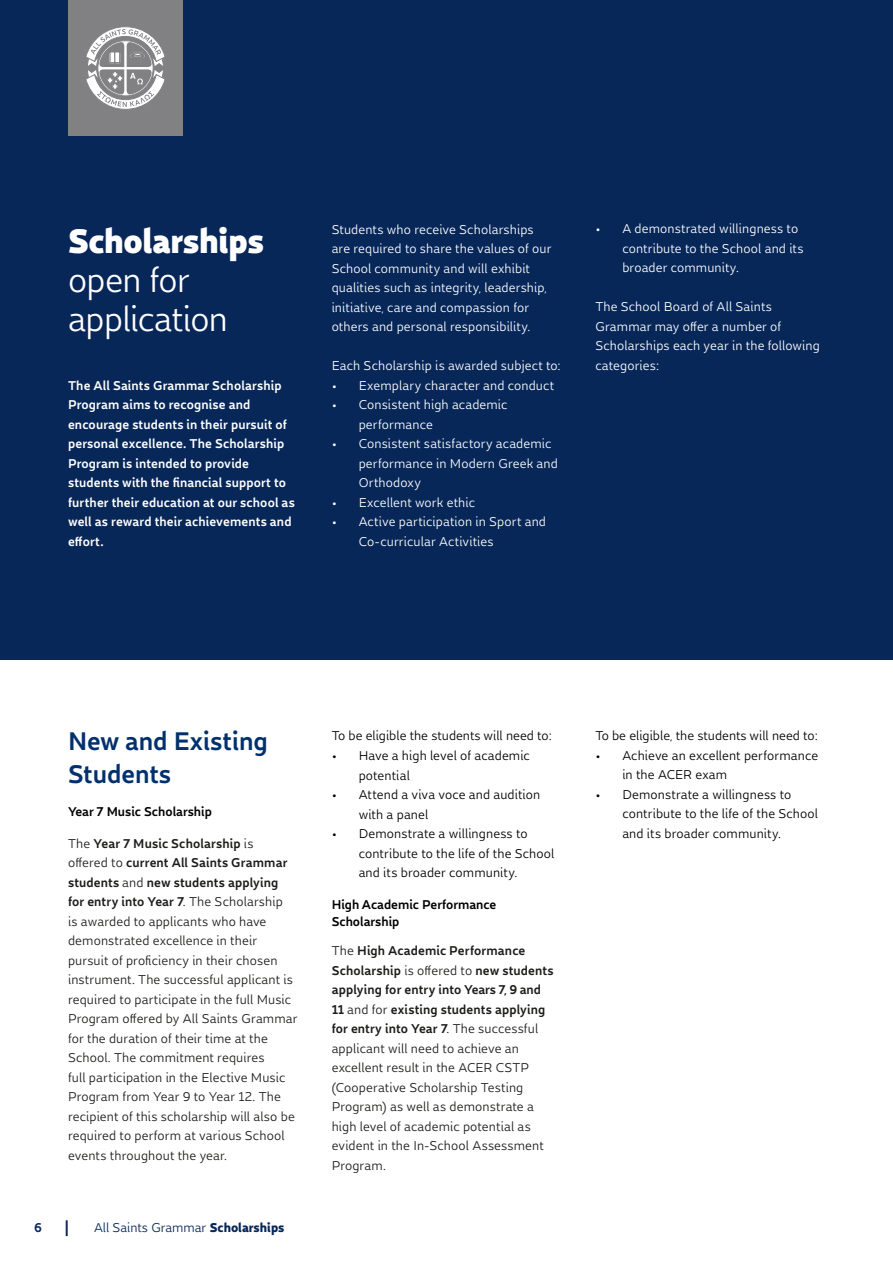
<style>
.page{position:relative;width:893px;height:1263px;background:#fff}
.page>*{position:absolute;margin:0;border:0;box-sizing:border-box;transform-origin:0 0}
.t1{font:36px/39px "Dupla";letter-spacing:-.015em;color:#fff}
.t2{font:900 36px "Dupla";letter-spacing:-.01em;color:#fff}
.t3{font:700 27px/32.4px "Dupla";color:#00306d}
.t4{font:700 16.5px "Dupla";color:#072759}
.t5{font:13.5px/19.5px "Dupla";letter-spacing:.01em;color:#1c1c1a}
.t6{font:13.5px/19.5px "Dupla";letter-spacing:.01em;color:#fff}
.t7{font:13.5px/19.5px "Dupla";letter-spacing:.005em;color:#000}
.t8{font:700 13.5px/19.5px "Dupla";letter-spacing:.01em;color:#fff}
.t9{font:700 13.5px/16.2px "Dupla";color:#000}
.t10{font:13.5px "Dupla";color:#072759}
.t11{font:700 13.5px "Dupla";color:#072759}
.s1{font-weight:700}
.s2{font-weight:800}
</style>
<div class="page">
<div style="left:0;top:0;width:893px;height:660px;background:#072759"></div>
<div style="left:68px;top:0;width:115px;height:136px;background:#818183"></div>
<svg style="left:86px;top:27px;width:79px;height:82px"></svg>
<h1 class="t2" style="left:68px;top:212px;width:198px">Scholarships</h1>
<h1 class="t1" style="left:68px;top:260px;width:161px">open for application</h1>
<p class="t8" style="left:68px;top:375px;width:228px">The All Saints Grammar Scholarship Program aims to recognise and encourage students in their pursuit of personal excellence. The Scholarship Program is intended to provide students with the financial support to further their education at our school as well as reward their achievements and effort.</p>
<p class="t6" style="left:332px;top:219px;width:221px">Students who receive Scholarships are required to share the values of our School community and will exhibit qualities such as integrity, leadership, initiative, care and compassion for others and personal responsibility.</p>
<p class="t6" style="left:332px;top:355px;width:230px">Each Scholarship is awarded subject to:</p>
<p class="t6" style="left:332px;top:375px;width:224px">• Exemplary character and conduct</p>
<p class="t6" style="left:359px;top:394px;width:150px;text-indent:-27px">• Consistent high academic performance</p>
<p class="t6" style="left:359px;top:433px;width:201px;text-indent:-27px">• Consistent satisfactory academic performance in Modern Greek and<br>Orthodoxy</p>
<p class="t6" style="left:332px;top:492px;width:145px">• Excellent work ethic</p>
<p class="t6" style="left:359px;top:511px;width:189px;text-indent:-27px">• Active participation in Sport and<br>Co-curricular Activities</p>
<p class="t6" style="left:622px;top:219px;width:183px;text-indent:-27px">• A demonstrated willingness to contribute to the School and its broader community.</p>
<p class="t6" style="left:595px;top:297px;width:226px">The School Board of All Saints<br>Grammar may offer a number of<br>Scholarships each year in the following categories:</p>
<h2 class="t3" style="left:68px;top:724px;width:201px">New and Existing<br>Students</h2>
<p class="t9" style="left:68px;top:802px;width:145px">Year 7 Music Scholarship</p>
<p class="t5" style="left:68px;top:833px;width:231px">The <span class="s1">Year 7 Music Scholarship</span> is<br>offered to <span class="s1">current All Saints Grammar students</span> and <span class="s1">new students applying for entry into Year 7</span>. The Scholarship<br>is awarded to applicants who have demonstrated excellence in their pursuit of proficiency in their chosen instrument. The successful applicant is required to participate in the full Music Program offered by All Saints Grammar for the duration of their time at the School. The commitment requires<br>full participation in the Elective Music Program from Year 9 to Year 12. The recipient of this scholarship will also be required to perform at various School events throughout the year.</p>
<p class="t11" style="left:34px;top:1218px;width:9px">6</p>
<p class="t4" style="left:65px;top:1215px;width:6px">|</p>
<p class="t10" style="left:94px;top:1219px;width:192px">All Saints Grammar <span class="s2">Scholarships</span></p>
<p class="t7" style="left:332px;top:726px;width:222px">To be eligible the students will need to:</p>
<p class="t7" style="left:359px;top:745px;width:173px;text-indent:-27px">• Have a high level of academic potential</p>
<p class="t7" style="left:359px;top:784px;width:183px;text-indent:-27px">• Attend a viva voce and audition with a panel</p>
<p class="t7" style="left:359px;top:823px;width:197px;text-indent:-27px">• Demonstrate a willingness to contribute to the life of the School and its broader community.</p>
<p class="t9" style="left:332px;top:896px;width:166px">High Academic Performance<br>Scholarship</p>
<p class="t5" style="left:332px;top:940px;width:223px">The <span class="s1">High Academic Performance Scholarship</span> is offered to <span class="s1">new students applying for entry into Years 7, 9 and 11</span> and for <span class="s1">existing students applying for entry into Year 7</span>. The successful applicant will need to achieve an excellent result in the ACER CSTP (Cooperative Scholarship Testing Program) as well as demonstrate a high level of academic potential as evident in the In-School Assessment Program.</p>
<p class="t7" style="left:595px;top:726px;width:224px">To be eligible, the students will need to:</p>
<p class="t7" style="left:622px;top:745px;width:197px;text-indent:-27px">• Achieve an excellent performance in the ACER exam</p>
<p class="t7" style="left:622px;top:784px;width:197px;text-indent:-27px">• Demonstrate a willingness to contribute to the life of the School and its broader community.</p>
</div>
